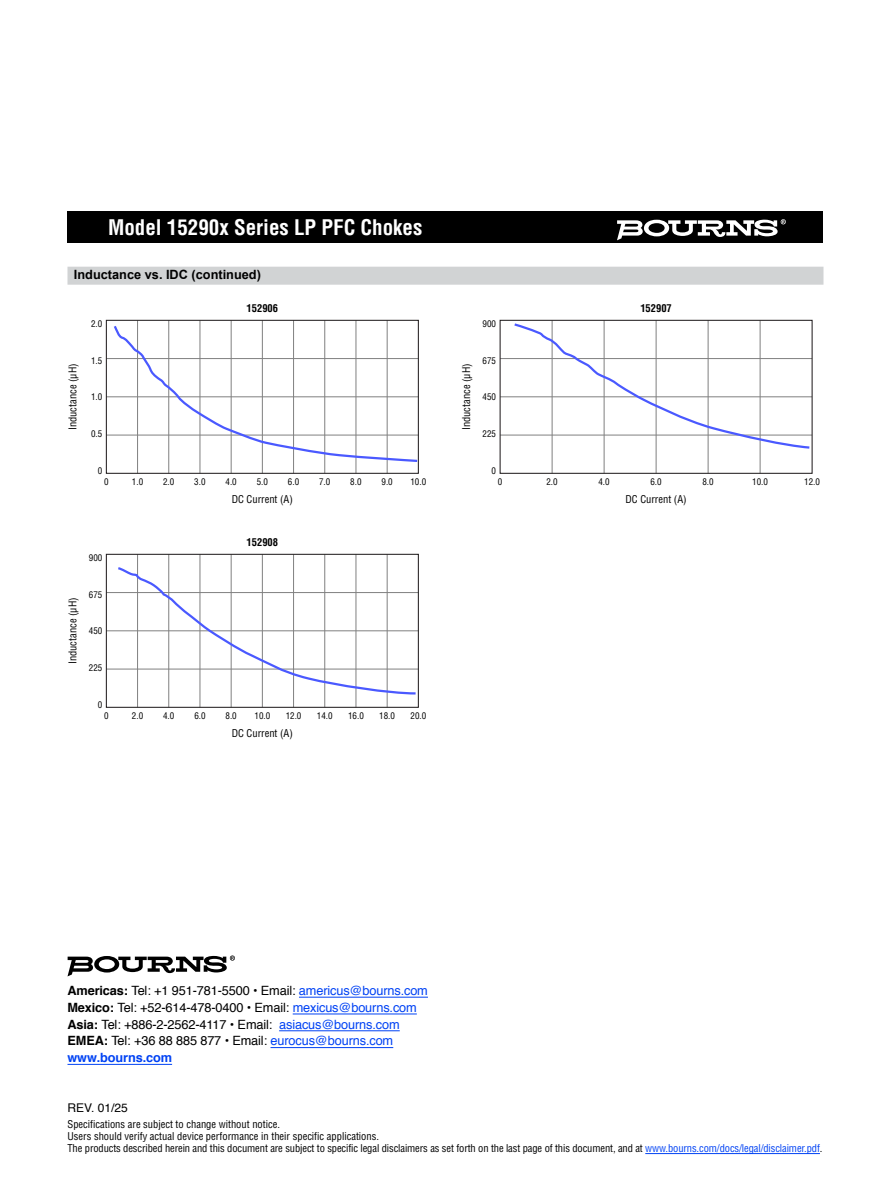
<style>
.page{position:relative;width:891px;height:1188px;background:#fff}
.page>*{position:absolute;margin:0;border:0;box-sizing:border-box;transform-origin:0 0}
.t1{font:700 condensed 21px "Helvetica";color:#fff}
.t2{font:12.75px/16.8px "Helvetica";letter-spacing:-.01em;color:#000}
.t3{font:700 12.75px "Arial";color:#000}
.t4{font:12px "Helvetica";color:#000}
.t5{font:condensed 10.5px/12px "Helvetica";color:#000}
.t6{font:700 condensed 10.5px "Helvetica";color:#000}
.t7{font:condensed 9px "Helvetica";color:#000}
.s1{font-weight:700}
.s2{color:#0042f4}
.s3{font-weight:700;color:#0042f4}
</style>
<div class="page">
<div style="left:68px;top:212px;width:756px;height:31px;background:#000"></div>
<svg style="left:617px;top:219px;width:169px;height:21px"></svg>
<div style="left:68px;top:267px;width:756px;height:18px;background:#d1d3d4"></div>
<hr style="left:106px;top:358px;width:312px;height:1px;background:#808080">
<hr style="left:106px;top:397px;width:312px;height:1px;background:#808080">
<hr style="left:106px;top:435px;width:312px;height:1px;background:#808080">
<hr style="left:137px;top:320px;width:1px;height:153px;background:#808080">
<hr style="left:169px;top:320px;width:1px;height:153px;background:#808080">
<hr style="left:200px;top:320px;width:1px;height:153px;background:#808080">
<hr style="left:231px;top:320px;width:1px;height:153px;background:#808080">
<hr style="left:262px;top:320px;width:1px;height:153px;background:#808080">
<hr style="left:293px;top:320px;width:1px;height:153px;background:#808080">
<hr style="left:325px;top:320px;width:1px;height:153px;background:#808080">
<hr style="left:356px;top:320px;width:1px;height:153px;background:#808080">
<hr style="left:387px;top:320px;width:1px;height:153px;background:#808080">
<div style="left:106px;top:320px;width:313px;height:154px;border:1px solid #231f20"></div>
<svg style="left:112px;top:323px;width:307px;height:140px"></svg>
<hr style="left:106px;top:592px;width:312px;height:1px;background:#808080">
<hr style="left:106px;top:631px;width:312px;height:1px;background:#808080">
<hr style="left:106px;top:669px;width:312px;height:1px;background:#808080">
<hr style="left:137px;top:554px;width:1px;height:153px;background:#808080">
<hr style="left:169px;top:554px;width:1px;height:153px;background:#808080">
<hr style="left:200px;top:554px;width:1px;height:153px;background:#808080">
<hr style="left:231px;top:554px;width:1px;height:153px;background:#808080">
<hr style="left:262px;top:554px;width:1px;height:153px;background:#808080">
<hr style="left:293px;top:554px;width:1px;height:153px;background:#808080">
<hr style="left:325px;top:554px;width:1px;height:153px;background:#808080">
<hr style="left:356px;top:554px;width:1px;height:153px;background:#808080">
<hr style="left:387px;top:554px;width:1px;height:153px;background:#808080">
<div style="left:106px;top:554px;width:313px;height:154px;border:1px solid #231f20"></div>
<svg style="left:116px;top:566px;width:302px;height:130px"></svg>
<hr style="left:500px;top:358px;width:312px;height:1px;background:#808080">
<hr style="left:500px;top:397px;width:312px;height:1px;background:#808080">
<hr style="left:500px;top:435px;width:312px;height:1px;background:#808080">
<hr style="left:552px;top:320px;width:1px;height:153px;background:#808080">
<hr style="left:604px;top:320px;width:1px;height:153px;background:#808080">
<hr style="left:656px;top:320px;width:1px;height:153px;background:#808080">
<hr style="left:708px;top:320px;width:1px;height:153px;background:#808080">
<hr style="left:760px;top:320px;width:1px;height:153px;background:#808080">
<div style="left:500px;top:320px;width:313px;height:154px;border:1px solid #231f20"></div>
<svg style="left:512px;top:322px;width:300px;height:128px"></svg>
<hr style="left:645px;top:1153px;width:175px;height:1px;background:#0042f4">
<hr style="left:68px;top:1064px;width:104px;height:1px;background:#0042f4">
<hr style="left:271px;top:1047px;width:122px;height:1px;background:#0042f4">
<hr style="left:279px;top:1030px;width:121px;height:1px;background:#0042f4">
<hr style="left:293px;top:1014px;width:124px;height:1px;background:#0042f4">
<hr style="left:299px;top:997px;width:129px;height:1px;background:#0042f4">
<svg style="left:68px;top:955px;width:167px;height:21px"></svg>
<h1 class="t1" style="left:108px;top:214px;width:316px">Model 15290x Series LP PFC Chokes</h1>
<p class="t3" style="left:74px;top:266px;width:189px">Inductance vs. IDC (continued)</p>
<p class="t7" style="left:91px;top:318px;width:13px">2.0</p>
<p class="t7" style="left:91px;top:355px;width:13px">1.5</p>
<p class="t7" style="left:91px;top:391px;width:13px">1.0</p>
<p class="t7" style="left:91px;top:428px;width:13px">0.5</p>
<p class="t7" style="left:98px;top:465px;width:6px">0</p>
<p class="t7" style="left:104px;top:476px;width:6px">0</p>
<p class="t7" style="left:163px;top:476px;width:13px">2.0</p>
<p class="t6" style="left:247px;top:302px;width:33px">152906</p>
<p class="t5" style="left:67px;top:430px;width:68px;rotate:-90deg">Inductance (µH)</p>
<p class="t7" style="left:132px;top:476px;width:13px">1.0</p>
<p class="t7" style="left:226px;top:476px;width:13px">4.0</p>
<p class="t7" style="left:194px;top:476px;width:13px">3.0</p>
<p class="t7" style="left:257px;top:476px;width:13px">5.0</p>
<p class="t7" style="left:288px;top:476px;width:13px">6.0</p>
<p class="t7" style="left:319px;top:476px;width:13px">7.0</p>
<p class="t7" style="left:350px;top:476px;width:13px">8.0</p>
<p class="t5" style="left:232px;top:494px;width:63px">DC Current (A)</p>
<p class="t7" style="left:382px;top:476px;width:13px">9.0</p>
<p class="t7" style="left:410px;top:476px;width:17px">10.0</p>
<p class="t5" style="left:67px;top:664px;width:68px;rotate:-90deg">Inductance (µH)</p>
<p class="t7" style="left:89px;top:552px;width:15px">900</p>
<p class="t7" style="left:89px;top:589px;width:15px">675</p>
<p class="t7" style="left:89px;top:625px;width:15px">450</p>
<p class="t7" style="left:89px;top:662px;width:15px">225</p>
<p class="t7" style="left:98px;top:699px;width:6px">0</p>
<p class="t6" style="left:247px;top:536px;width:33px">152908</p>
<p class="t7" style="left:104px;top:710px;width:6px">0</p>
<p class="t7" style="left:132px;top:710px;width:13px">2.0</p>
<p class="t7" style="left:163px;top:710px;width:13px">4.0</p>
<p class="t7" style="left:194px;top:710px;width:13px">6.0</p>
<p class="t7" style="left:226px;top:710px;width:13px">8.0</p>
<p class="t5" style="left:232px;top:728px;width:63px">DC Current (A)</p>
<p class="t7" style="left:255px;top:710px;width:17px">10.0</p>
<p class="t7" style="left:286px;top:710px;width:17px">12.0</p>
<p class="t7" style="left:317px;top:710px;width:17px">14.0</p>
<p class="t7" style="left:348px;top:710px;width:17px">16.0</p>
<p class="t7" style="left:379px;top:710px;width:17px">18.0</p>
<p class="t7" style="left:411px;top:710px;width:17px">20.0</p>
<p class="t5" style="left:460px;top:430px;width:68px;rotate:-90deg">Inductance (µH)</p>
<p class="t7" style="left:483px;top:318px;width:15px">900</p>
<p class="t7" style="left:483px;top:355px;width:15px">675</p>
<p class="t7" style="left:483px;top:391px;width:15px">450</p>
<p class="t7" style="left:483px;top:428px;width:15px">225</p>
<p class="t7" style="left:492px;top:465px;width:6px">0</p>
<p class="t6" style="left:640px;top:302px;width:33px">152907</p>
<p class="t7" style="left:498px;top:476px;width:6px">0</p>
<p class="t7" style="left:546px;top:476px;width:13px">2.0</p>
<p class="t7" style="left:598px;top:476px;width:13px">4.0</p>
<p class="t7" style="left:650px;top:476px;width:13px">6.0</p>
<p class="t7" style="left:702px;top:476px;width:13px">8.0</p>
<p class="t5" style="left:625px;top:494px;width:63px">DC Current (A)</p>
<p class="t7" style="left:752px;top:476px;width:17px">10.0</p>
<p class="t7" style="left:804px;top:476px;width:17px">12.0</p>
<p class="t2" style="left:68px;top:983px;width:362px"><span class="s1">Americas:</span> Tel: +1 951-781-5500 • Email: <span class="s2">americus@bourns.com </span><span class="s1">Mexico:</span> Tel: +52-614-478-0400 • Email: <span class="s2">mexicus@bourns.com </span><span class="s1">Asia:</span> Tel: +886-2-2562-4117 • Email: <span class="s2">asiacus@bourns.com </span><span class="s1">EMEA:</span> Tel: +36 88 885 877 • Email: <span class="s2">eurocus@bourns.com </span><span class="s3">www.bourns.com</span></p>
<p class="t4" style="left:68px;top:1098px;width:62px">REV. 01/25</p>
<p class="t5" style="left:68px;top:1118px;width:756px">Specifications are subject to change without notice.<br>Users should verify actual device performance in their specific applications.<br>The products described herein and this document are subject to specific legal disclaimers as set forth on the last page of this document, and at <span class="s2">www.bourns.com/docs/legal/disclaimer.pdf</span>.</p>
</div>
